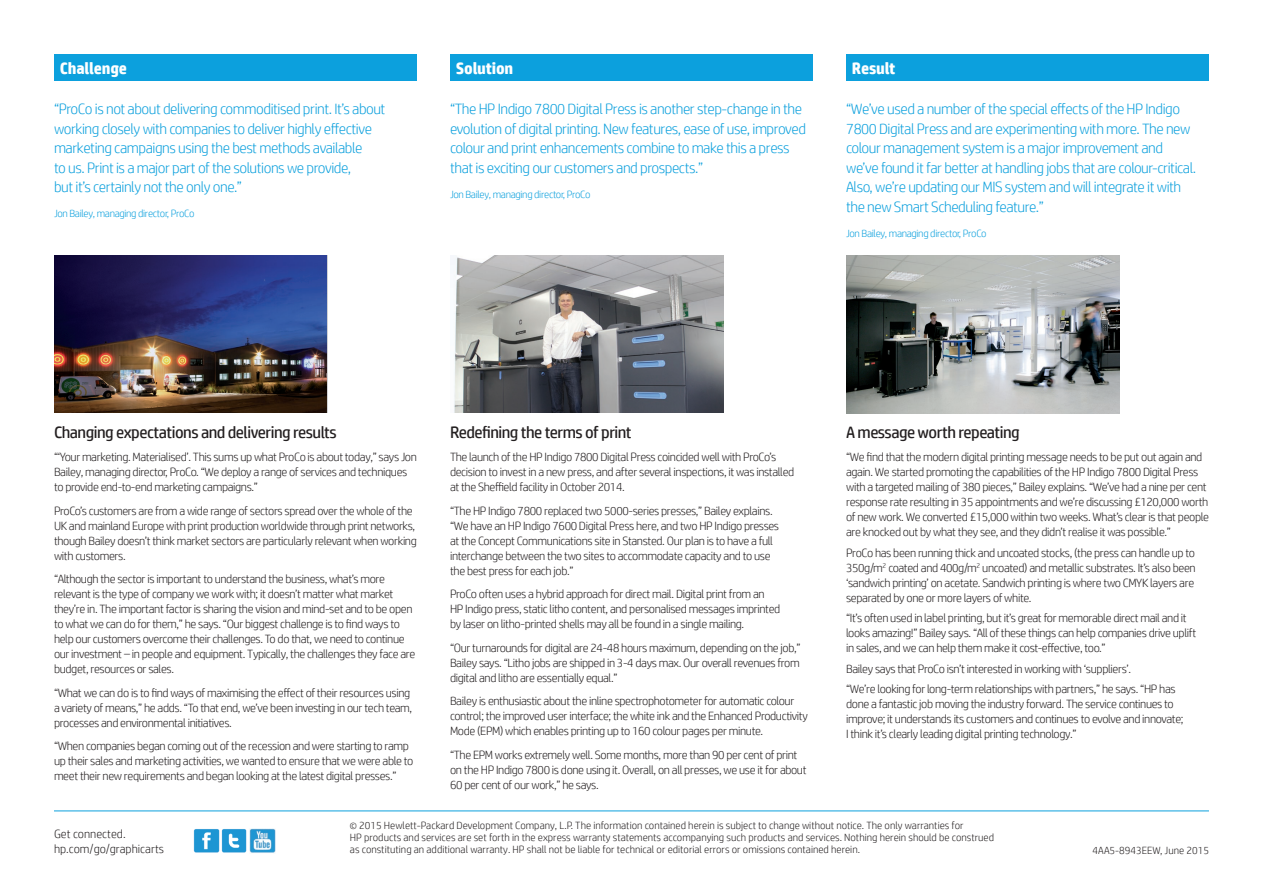
<style>
.page{position:relative;width:1263px;height:893px;background:#fff}
.page>*{position:absolute;margin:0;border:0;box-sizing:border-box;transform-origin:0 0}
.sub-headers{font:16.5px "HP Simplified";letter-spacing:-.03em;color:#231f20}
.t1{font:700 16.5px "HP Simplified";letter-spacing:-.01em;color:#fff}
.t2{font:300 15px/19.5px "HP Simplified";letter-spacing:-.03em;color:#0ca0dd}
.body{font:300 12px/15px "HP Simplified";letter-spacing:-.03em;color:#231f20}
.body-2{font:300 12px/15px "HP Simplified";color:#231f20}
.Copyright{font:300 10.5px/12px "HP Simplified";color:#231f20}
.t3{font:300 10.5px "HP Simplified";letter-spacing:-.03em;color:#0ca0dd}
.s1{font-size:9px}
</style>
<div class="page">
<hr style="left:54px;top:810px;width:1155px;height:1px;background:#0ca0dd">
<div style="left:54px;top:54px;width:363px;height:27px;background:#0ca0dd"></div>
<div style="left:450px;top:54px;width:363px;height:27px;background:#0ca0dd"></div>
<div style="left:846px;top:54px;width:363px;height:27px;background:#0ca0dd"></div>
<img style="left:193px;top:829px;width:26px;height:24px">
<img style="left:221px;top:829px;width:26px;height:24px">
<img style="left:250px;top:828px;width:25px;height:25px">
<img style="left:454px;top:255px;width:269px;height:158px">
<img style="left:846px;top:255px;width:273px;height:158px">
<img style="left:54px;top:255px;width:273px;height:158px">
<p class="t1" style="left:60px;top:59px;width:69px">Challenge</p>
<p class="t1" style="left:456px;top:59px;width:59px">Solution</p>
<p class="t1" style="left:852px;top:59px;width:45px">Result</p>
<p class="t2" style="left:54px;top:99px;width:333px">“ProCo is not about delivering commoditised print. It’s about working closely with companies to deliver highly effective marketing campaigns using the best methods available<br>to us. Print is a major part of the solutions we provide,<br>but it’s certainly not the only one.”</p>
<p class="t3" style="left:54px;top:208px;width:142px">Jon Bailey, managing director, ProCo</p>
<p class="t2" style="left:846px;top:99px;width:352px">“We’ve used a number of the special effects of the HP Indigo 7800 Digital Press and are experimenting with more. The new colour management system is a major improvement and we’ve found it far better at handling jobs that are colour-critical.<br>Also, we’re updating our MIS system and will integrate it with the new Smart Scheduling feature.”</p>
<p class="t3" style="left:846px;top:227px;width:142px">Jon Bailey, managing director, ProCo</p>
<p class="t2" style="left:450px;top:99px;width:357px">“The HP Indigo 7800 Digital Press is another step-change in the evolution of digital printing. New features, ease of use, improved colour and print enhancements combine to make this a press that is exciting our customers and prospects.”</p>
<p class="t3" style="left:450px;top:188px;width:142px">Jon Bailey, managing director, ProCo</p>
<p class="sub-headers" style="left:54px;top:423px;width:284px">Changing expectations and delivering results</p>
<p class="body" style="left:54px;top:449px;width:364px">“‘Your marketing. Materialised’. This sums up what ProCo is about today,” says Jon<br>Bailey, managing director, ProCo. “We deploy a range of services and techniques to provide end-to-end marketing campaigns.”</p>
<p class="body" style="left:54px;top:503px;width:364px">ProCo’s customers are from a wide range of sectors spread over the whole of the UK and mainland Europe with print production worldwide through print networks, though Bailey doesn’t think market sectors are particularly relevant when working with customers.</p>
<p class="body" style="left:54px;top:571px;width:363px">“Although the sector is important to understand the business, what’s more relevant is the type of company we work with; it doesn’t matter what market they’re in. The important factor is sharing the vision and mind-set and to be open to what we can do for them,” he says. “Our biggest challenge is to find ways to help our customers overcome their challenges. To do that, we need to continue our investment – in people and equipment. Typically, the challenges they face are budget, resources or sales.</p>
<p class="body" style="left:54px;top:685px;width:360px">“What we can do is to find ways of maximising the effect of their resources using a variety of means,” he adds. “To that end, we’ve been investing in our tech team, processes and environmental initiatives.</p>
<p class="body" style="left:54px;top:738px;width:361px">“When companies began coming out of the recession and were starting to ramp up their sales and marketing activities, we wanted to ensure that we were able to meet their new requirements and began looking at the latest digital presses.”</p>
<p class="sub-headers" style="left:450px;top:423px;width:183px">Redefining the terms of print</p>
<p class="body" style="left:450px;top:449px;width:346px">The launch of the HP Indigo 7800 Digital Press coincided well with ProCo’s decision to invest in a new press, and after several inspections, it was installed at the Sheffield facility in October 2014.</p>
<p class="body" style="left:450px;top:503px;width:331px">“The HP Indigo 7800 replaced two 5000-series presses,” Bailey explains. “We have an HP Indigo 7600 Digital Press here, and two HP Indigo presses at the Concept Communications site in Stansted. Our plan is to have a full interchange between the two sites to accommodate capacity and to use the best press for each job.”</p>
<p class="body" style="left:450px;top:586px;width:332px">ProCo often uses a hybrid approach for direct mail. Digital print from an<br>HP Indigo press, static litho content, and personalised messages imprinted by laser on litho-printed shells may all be found in a single mailing.</p>
<p class="body" style="left:450px;top:640px;width:352px;text-align:justify">“Our turnarounds for digital are 24-48 hours maximum, depending on the job,” Bailey says. “Litho jobs are shipped in 3-4 days max. Our overall revenues from digital and litho are essentially equal.”</p>
<p class="body" style="left:450px;top:693px;width:359px">Bailey is enthusiastic about the inline spectrophotometer for automatic colour control; the improved user interface; the white ink and the Enhanced Productivity<br>Mode (EPM) which enables printing up to 160 colour pages per minute.</p>
<p class="body" style="left:450px;top:747px;width:358px">“The EPM works extremely well. Some months, more than 90 per cent of print on the HP Indigo 7800 is done using it. Overall, on all presses, we use it for about<br>60 per cent of our work,” he says.</p>
<p class="sub-headers" style="left:846px;top:423px;width:175px">A message worth repeating</p>
<p class="body" style="left:846px;top:449px;width:364px">“We find that the modern digital printing message needs to be put out again and again. We started promoting the capabilities of the HP Indigo 7800 Digital Press with a targeted mailing of 380 pieces,” Bailey explains. “We’ve had a nine per cent response rate resulting in 35 appointments and we’re discussing £120,000 worth of new work. We converted £15,000 within two weeks. What’s clear is that people are knocked out by what they see, and they didn’t realise it was possible.”</p>
<p class="body" style="left:846px;top:545px;width:351px;text-align:justify">ProCo has been running thick and uncoated stocks, (the press can handle up to 350g/m<sup>2</sup> coated and 400g/m<sup>2</sup> uncoated) and metallic substrates. It’s also been ‘sandwich printing’ on acetate. Sandwich printing is where two CMYK layers are separated by one or more layers of white.</p>
<p class="body" style="left:846px;top:610px;width:352px">“It’s often used in label printing, but it’s great for memorable direct mail and it looks amazing!” Bailey says. “All of these things can help companies drive uplift in sales, and we can help them make it cost-effective, too.”</p>
<p class="body" style="left:846px;top:661px;width:287px">Bailey says that ProCo isn’t interested in working with ‘suppliers’.</p>
<p class="body" style="left:846px;top:682px;width:339px">“We’re looking for long-term relationships with partners,” he says. “HP has done a fantastic job moving the industry forward. The service continues to improve; it understands its customers and continues to evolve and innovate; I think it’s clearly leading digital printing technology.”</p>
<p class="body-2" style="left:54px;top:826px;width:112px">Get connected. hp.com/go/graphicarts</p>
<p class="Copyright" style="left:350px;top:819px;width:646px"><span class="s1">©</span> 2015 Hewlett-Packard Development Company, L.P. The information contained herein is subject to change without notice. The only warranties for<br>HP products and services are set forth in the express warranty statements accompanying such products and services. Nothing herein should be construed as constituting an additional warranty. HP shall not be liable for technical or editorial errors or omissions contained herein.</p>
<p class="Copyright" style="left:1092px;top:844px;width:118px">4AA5-8943EEW, June 2015</p>
</div>
